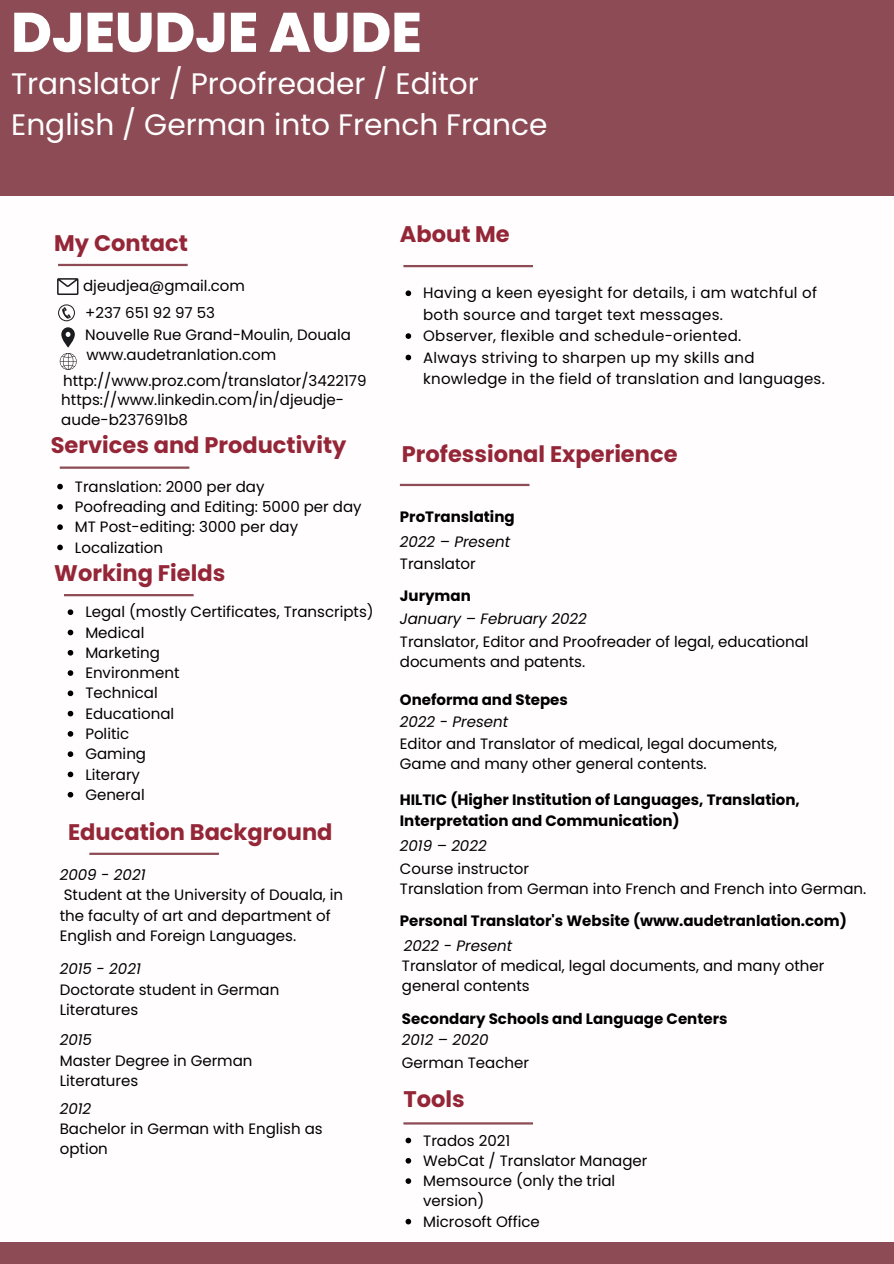
<style>
.page{position:relative;width:894px;height:1264px;background:#fff}
.page>*{position:absolute;margin:0;border:0;box-sizing:border-box;transform-origin:0 0}
.t1{font:800 55.5px "Poppins";color:#fff}
.t2{font:29.55px "Poppins";color:#fff}
.t3{font:700 22.5px "Poppins";color:#942637}
.t4{font:15px/20.2px "Poppins";color:#000}
.t5{font:700 15px/20.2px "Poppins";color:#000}
.t6{font:italic 15px "Poppins";color:#000}
</style>
<div class="page">
<div style="left:0;top:0;width:893px;height:195px;background:#8d4b55"></div>
<div style="left:0;top:1242px;width:893px;height:21px;background:#8d4b55"></div>
<hr style="left:403px;top:265px;width:130px;height:2px;background:#8d4b55">
<hr style="left:400px;top:484px;width:129px;height:2px;background:#8d4b55">
<hr style="left:64px;top:594px;width:129px;height:2px;background:#8d4b55">
<hr style="left:403px;top:1122px;width:130px;height:2px;background:#8d4b55">
<hr style="left:58px;top:264px;width:130px;height:2px;background:#8d4b55">
<svg style="left:57px;top:278px;width:21px;height:17px"></svg>
<svg style="left:58px;top:304px;width:17px;height:17px"></svg>
<svg style="left:61px;top:327px;width:14px;height:20px"></svg>
<svg style="left:60px;top:353px;width:17px;height:17px"></svg>
<hr style="left:60px;top:466px;width:129px;height:3px;background:#8d4b55">
<hr style="left:89px;top:852px;width:130px;height:3px;background:#8d4b55">
<svg style="left:405px;top:290px;width:6px;height:6px"></svg>
<svg style="left:405px;top:333px;width:6px;height:6px"></svg>
<svg style="left:405px;top:355px;width:6px;height:5px"></svg>
<svg style="left:68px;top:609px;width:5px;height:6px"></svg>
<svg style="left:68px;top:629px;width:5px;height:6px"></svg>
<svg style="left:68px;top:650px;width:5px;height:5px"></svg>
<svg style="left:68px;top:670px;width:5px;height:6px"></svg>
<svg style="left:68px;top:690px;width:5px;height:6px"></svg>
<svg style="left:68px;top:710px;width:5px;height:6px"></svg>
<svg style="left:68px;top:731px;width:5px;height:5px"></svg>
<svg style="left:68px;top:751px;width:5px;height:6px"></svg>
<svg style="left:68px;top:771px;width:5px;height:6px"></svg>
<svg style="left:68px;top:792px;width:5px;height:5px"></svg>
<svg style="left:405px;top:1137px;width:6px;height:6px"></svg>
<svg style="left:405px;top:1158px;width:6px;height:5px"></svg>
<svg style="left:405px;top:1178px;width:6px;height:5px"></svg>
<svg style="left:405px;top:1218px;width:6px;height:6px"></svg>
<svg style="left:57px;top:484px;width:6px;height:5px"></svg>
<svg style="left:57px;top:504px;width:6px;height:5px"></svg>
<svg style="left:57px;top:524px;width:6px;height:6px"></svg>
<svg style="left:57px;top:544px;width:6px;height:6px"></svg>
<h1 class="t1" style="left:11px;top:-6px;width:412px">DJEUDJE AUDE</h1>
<h2 class="t2" style="left:11px;top:63px;width:469px">Translator / Proofreader / Editor</h2>
<h2 class="t2" style="left:11px;top:104px;width:538px">English / German into French France</h2>
<h3 class="t3" style="left:54px;top:228px;width:135px">My Contact</h3>
<p class="t4" style="left:83px;top:276px;width:163px">djeudjea@gmail.com</p>
<p class="t4" style="left:85px;top:325px;width:267px">Nouvelle Rue Grand-Moulin, Douala</p>
<p class="t4" style="left:85px;top:302px;width:131px">+237 651 92 97 53</p>
<p class="t4" style="left:86px;top:345px;width:191px">www.audetranlation.com</p>
<p class="t4" style="left:61px;top:370px;width:307px">http://www.proz.com/translator/3422179 https://www.linkedin.com/in/djeudje&shy;aude-b237691b8</p>
<h3 class="t3" style="left:51px;top:429px;width:297px">Services and Productivity</h3>
<p class="t4" style="left:75px;top:476px;width:288px">Translation: 2000 per day<br>Poofreading and Editing: 5000 per day<br>MT Post-editing: 3000 per day<br>Localization</p>
<h3 class="t3" style="left:54px;top:557px;width:172px">Working Fields</h3>
<p class="t4" style="left:85px;top:602px;width:290px">Legal (mostly Certificates, Transcripts)<br>Medical<br>Marketing<br>Environment<br>Technical<br>Educational<br>Politic<br>Gaming<br>Literary<br>General</p>
<h3 class="t3" style="left:68px;top:816px;width:266px">Education Background</h3>
<p class="t6" style="left:60px;top:864px;width:87px">2009 - 2021</p>
<p class="t4" style="left:60px;top:885px;width:285px">Student at the University of Douala, in the faculty of art and department of<br>English and Foreign Languages.</p>
<p class="t6" style="left:60px;top:958px;width:82px">2015 - 2021</p>
<p class="t4" style="left:60px;top:979px;width:221px">Doctorate student in German<br>Literatures</p>
<p class="t6" style="left:60px;top:1029px;width:34px">2015</p>
<p class="t4" style="left:60px;top:1050px;width:194px">Master Degree in German<br>Literatures</p>
<p class="t6" style="left:60px;top:1098px;width:33px">2012</p>
<p class="t4" style="left:60px;top:1118px;width:264px">Bachelor in German with English as option</p>
<h3 class="t3" style="left:400px;top:219px;width:111px">About Me</h3>
<p class="t4" style="left:423px;top:282px;width:403px;line-height:21.5px">Having a keen eyesight for details, i am watchful of both source and target text messages.<br>Observer, flexible and schedule-oriented.<br>Always striving to sharpen up my skills and knowledge in the field of translation and languages.</p>
<h3 class="t3" style="left:402px;top:438px;width:277px">Professional Experience</h3>
<p class="t5" style="left:400px;top:506px;width:116px">ProTranslating</p>
<p class="t6" style="left:400px;top:531px;width:112px">2022 – Present</p>
<p class="t4" style="left:400px;top:553px;width:77px">Translator</p>
<p class="t5" style="left:400px;top:585px;width:72px">Juryman</p>
<p class="t6" style="left:400px;top:608px;width:188px">January – February 2022</p>
<p class="t4" style="left:400px;top:631px;width:410px">Translator, Editor and Proofreader of legal, educational documents and patents.</p>
<p class="t5" style="left:400px;top:689px;width:169px">Oneforma and Stepes</p>
<p class="t6" style="left:400px;top:711px;width:110px">2022 - Present</p>
<p class="t4" style="left:400px;top:733px;width:379px">Editor and Translator of medical, legal documents,<br>Game and many other general contents.</p>
<p class="t5" style="left:400px;top:790px;width:401px">HILTIC (Higher Institution of Languages, Translation,<br>Interpretation and Communication)</p>
<p class="t6" style="left:400px;top:835px;width:88px">2019 – 2022</p>
<p class="t4" style="left:400px;top:858px;width:468px">Course instructor<br>Translation from German into French and French into German.</p>
<p class="t5" style="left:400px;top:910px;width:448px">Personal Translator's Website (www.audetranlation.com)</p>
<p class="t6" style="left:404px;top:935px;width:110px">2022 - Present</p>
<p class="t4" style="left:402px;top:955px;width:424px">Translator of medical, legal documents, and many other general contents</p>
<p class="t6" style="left:402px;top:1029px;width:88px">2012 – 2020</p>
<p class="t5" style="left:402px;top:1008px;width:327px">Secondary Schools and Language Centers</p>
<p class="t4" style="left:402px;top:1052px;width:128px">German Teacher</p>
<h3 class="t3" style="left:403px;top:1083px;width:63px">Tools</h3>
<p class="t4" style="left:423px;top:1130px;width:226px">Trados 2021<br>WebCat / Translator Manager<br>Memsource (only the trial version)<br>Microsoft Office</p>
</div>
